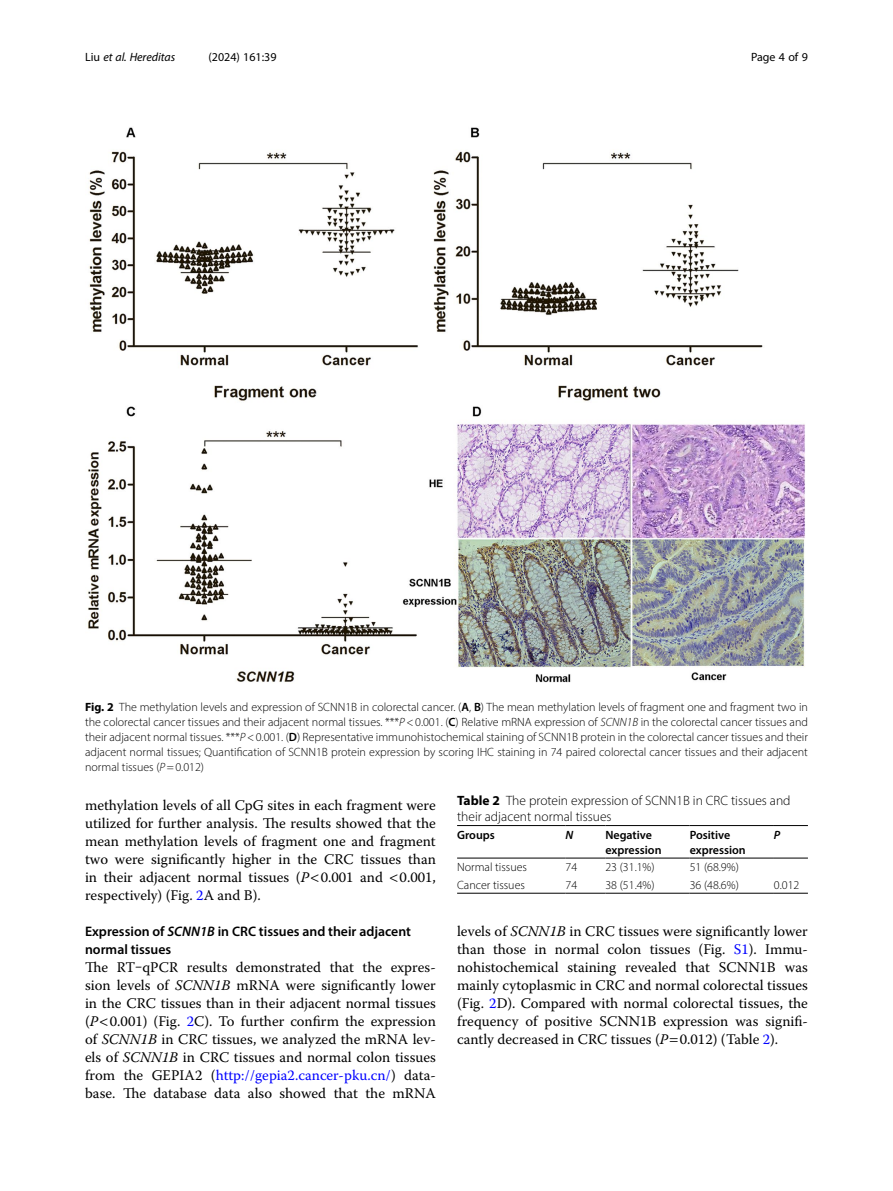
<style>
.page{position:relative;width:893px;height:1191px;background:#fff}
.page>*{position:absolute;margin:0;border:0;box-sizing:border-box;transform-origin:0 0}
.Body_Text{font:14.7px/18px "Warnock Pro";color:#000;text-align:justify}
.Head_2{font:600 13.8px/18px "Myriad Pro";color:#000}
.Table_Caption{font:300 13.5px/16.5px "Myriad Pro";color:#000}
.Figure_Caption{font:300 12px/15px "Myriad Pro";color:#000;text-align:justify}
.Table_Body{font:300 12px "Myriad Pro";color:#000}
.Table_Head{font:600 12px/15px "Myriad Pro";color:#000}
.t1{font:12px "Myriad Pro";color:#000}
.t2{font:italic 12px "Myriad Pro";color:#000}
.Table_Head-2{font:italic 600 12px "Myriad Pro";color:#000}
.s1{font-style:normal}
.s2{font-weight:700}
.s3{font-weight:600}
.s4{font-style:italic}
.s5{color:#00f}
</style>
<div class="page">
<hr style="left:457px;top:858px;width:109px;height:1px;background:#000">
<hr style="left:566px;top:825px;width:39px;height:1px;background:#000">
<hr style="left:566px;top:858px;width:39px;height:1px;background:#000">
<hr style="left:605px;top:825px;width:85px;height:1px;background:#000">
<hr style="left:605px;top:858px;width:85px;height:1px;background:#000">
<hr style="left:690px;top:825px;width:84px;height:1px;background:#000">
<hr style="left:690px;top:858px;width:84px;height:1px;background:#000">
<hr style="left:774px;top:825px;width:34px;height:1px;background:#000">
<hr style="left:774px;top:858px;width:34px;height:1px;background:#000">
<hr style="left:457px;top:893px;width:109px;height:1px;background:#000">
<hr style="left:566px;top:893px;width:39px;height:1px;background:#000">
<hr style="left:605px;top:893px;width:85px;height:1px;background:#000">
<hr style="left:690px;top:893px;width:84px;height:1px;background:#000">
<hr style="left:774px;top:893px;width:34px;height:1px;background:#000">
<hr style="left:457px;top:825px;width:109px;height:1px;background:#000">
<img style="left:87px;top:127px;width:718px;height:556px">
<p class="t2" style="left:85px;top:50px;width:92px"><span class="s1">Liu</span> et al. Hereditas</p>
<p class="t1" style="left:208px;top:50px;width:70px">(2024) 161:39</p>
<p class="t1" style="left:751px;top:50px;width:58px">Page 4 of 9</p>
<p class="Figure_Caption" style="left:85px;top:699px;width:724px"><span class="s2">Fig. 2</span> The methylation levels and expression of SCNN1B in colorectal cancer. (<span class="s3">A</span>, <span class="s3">B</span>) The mean methylation levels of fragment one and fragment two in the colorectal cancer tissues and their adjacent normal tissues. ***<span class="s4">P</span>&lt;0.001. (<span class="s3">C</span>) Relative mRNA expression of <span class="s4">SCNN1B</span> in the colorectal cancer tissues and their adjacent normal tissues. ***<span class="s4">P</span>&lt;0.001. (<span class="s3">D</span>) Representative immunohistochemical staining of SCNN1B protein in the colorectal cancer tissues and their adjacent normal tissues; Quantification of SCNN1B protein expression by scoring IHC staining in 74 paired colorectal cancer tissues and their adjacent normal tissues (<span class="s4">P</span>=0.012)</p>
<p class="Body_Text" style="left:85px;top:796px;width:352px">methylation levels of all CpG sites in each fragment were utilized for further analysis. The results showed that the mean methylation levels of fragment one and fragment two were significantly higher in the CRC tissues than in their adjacent normal tissues (<span class="s4">P</span> 0.001 and 0.001, respectively) (Fig. <span class="s5">2</span>A and B).</p>
<p class="Head_2" style="left:85px;top:922px;width:327px">Expression of <span class="s4">SCNN1B</span> in CRC tissues and their adjacent normal tissues</p>
<p class="Body_Text" style="left:85px;top:958px;width:352px">The RT‒qPCR results demonstrated that the expres&shy;sion levels of <span class="s4">SCNN1B</span> mRNA were significantly lower in the CRC tissues than in their adjacent normal tissues (<span class="s4">P</span> 0.001) (Fig. <span class="s5">2</span>C). To further confirm the expression of <span class="s4">SCNN1B</span> in CRC tissues, we analyzed the mRNA lev&shy;els of <span class="s4">SCNN1B</span> in CRC tissues and normal colon tissues from the GEPIA2 (<span class="s5">http://gepia2.cancer-pku.cn/</span>) data&shy;base. The database data also showed that the mRNA</p>
<p class="Table_Caption" style="left:457px;top:792px;width:335px"><span class="s2">Table 2</span> The protein expression of SCNN1B in CRC tissues and their adjacent normal tissues</p>
<p class="Table_Head" style="left:457px;top:827px;width:39px">Groups</p>
<p class="Table_Head-2" style="left:566px;top:827px;width:9px">N</p>
<p class="Table_Head" style="left:605px;top:827px;width:58px">Negative expression</p>
<p class="Table_Head" style="left:690px;top:827px;width:58px">Positive expression</p>
<p class="Table_Head-2" style="left:774px;top:827px;width:8px">P</p>
<p class="Table_Body" style="left:457px;top:860px;width:71px">Normal tissues</p>
<p class="Table_Body" style="left:566px;top:860px;width:13px">74</p>
<p class="Table_Body" style="left:605px;top:860px;width:51px">23 (31.1%)</p>
<p class="Table_Body" style="left:690px;top:860px;width:51px">51 (68.9%)</p>
<p class="Table_Body" style="left:457px;top:877px;width:69px">Cancer tissues</p>
<p class="Table_Body" style="left:566px;top:877px;width:13px">74</p>
<p class="Table_Body" style="left:605px;top:877px;width:51px">38 (51.4%)</p>
<p class="Table_Body" style="left:690px;top:877px;width:51px">36 (48.6%)</p>
<p class="Table_Body" style="left:774px;top:877px;width:27px">0.012</p>
<p class="Body_Text" style="left:457px;top:922px;width:352px">levels of <span class="s4">SCNN1B</span> in CRC tissues were significantly lower than those in normal colon tissues (Fig. <span class="s5">S1</span>). Immu&shy;nohistochemical staining revealed that SCNN1B was mainly cytoplasmic in CRC and normal colorectal tissues (Fig. <span class="s5">2</span>D). Compared with normal colorectal tissues, the frequency of positive SCNN1B expression was signifi&shy;cantly decreased in CRC tissues (<span class="s4">P</span> 0.012) (Table <span class="s5">2</span>).</p>
</div>
